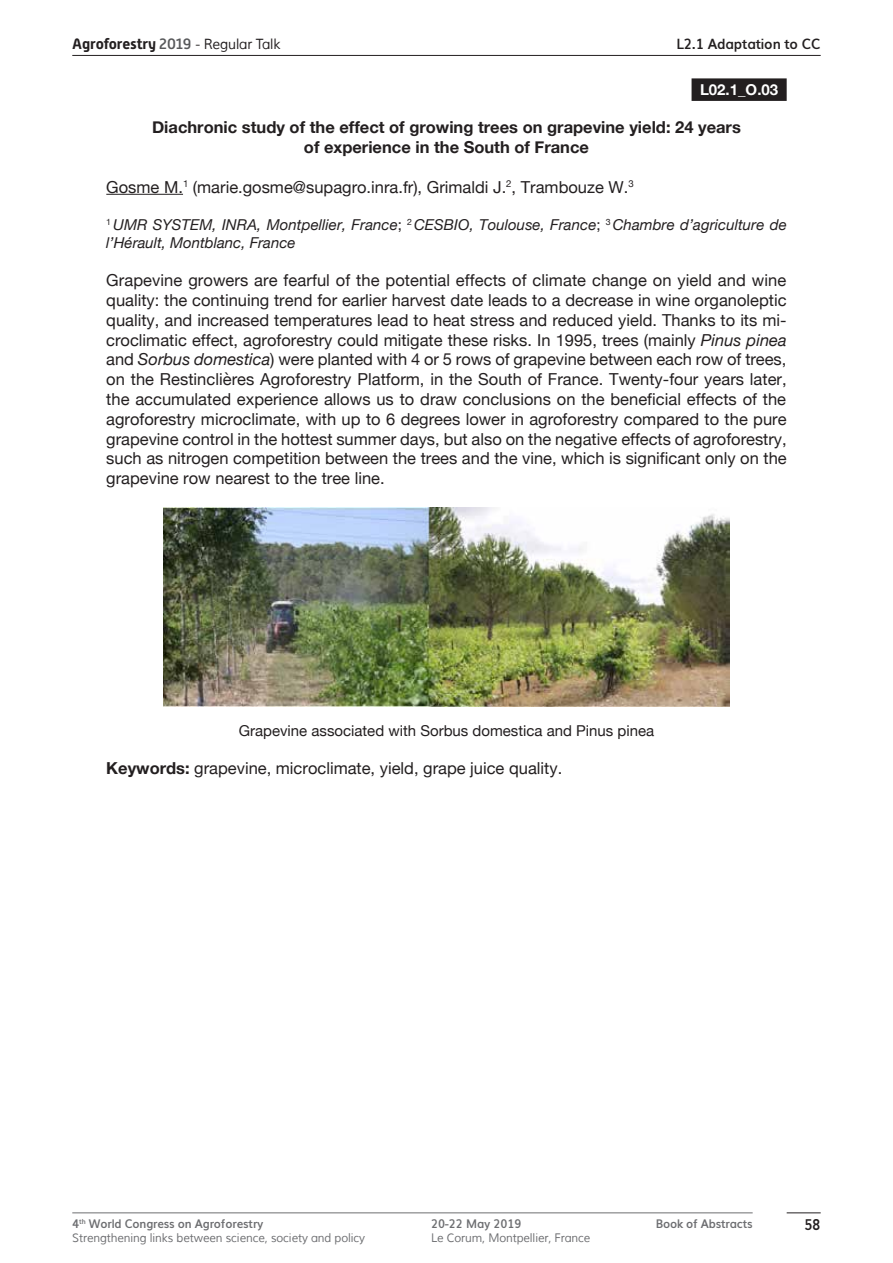
<style>
.page{position:relative;width:893px;height:1263px;background:#fff}
.page>*{position:absolute;margin:0;border:0;box-sizing:border-box;transform-origin:0 0}
.t1{font:16.5px/19.8px "Helvetica Neue";color:#231f20;text-align:justify}
.t2{font:700 16.5px/19.8px "Helvetica Neue";color:#231f20;text-align:center}
.t3{font:italic 15px/18px "Helvetica Neue";letter-spacing:.005em;color:#231f20}
.t4{font:15px "Helvetica Neue";color:#231f20}
.t5{font:700 15px "Alwyn New";letter-spacing:-.01em;color:#231f20}
.t6{font:700 15px "Helvetica Neue";color:#fff}
.t7{font:700 15px "Muli";color:#231f20;scale:.9 1}
.t8{font:700 14.25px "Muli";letter-spacing:-.01em;color:#231f20;scale:.95 1}
.t9{font:12px/13.5px "Muli";letter-spacing:-.01em;color:#6d6e71;scale:.95 1}
.t10{font:700 12px "Muli";letter-spacing:-.01em;color:#6d6e71;scale:.95 1}
.s1{font-weight:500;color:#58595b}
.s2{font-family:"Muli";font-weight:400;font-size:14.25px}
.s3{font-style:normal}
.s4{font-style:italic}
.s5{font-weight:700}
</style>
<div class="page">
<hr style="left:72px;top:1212px;width:681px;height:1px;background:#6d6e71">
<hr style="left:787px;top:1212px;width:34px;height:1px;background:#231f20">
<hr style="left:72px;top:55px;width:749px;height:1px;background:#231f20">
<div style="left:692px;top:78px;width:95px;height:23px;background:#231f20"></div>
<hr style="left:106px;top:194px;width:77px;height:1px;background:#231f20">
<img style="left:164px;top:507px;width:565px;height:200px">
<p class="t5" style="left:72px;top:35px;width:210px">Agroforestry <span class="s1">2019</span> <span class="s2">- Regular Talk</span></p>
<p class="t8" style="left:676px;top:32px;width:153px">L2.1 Adaptation to CC</p>
<p class="t6" style="left:700px;top:81px;width:80px">L02.1_O.03</p>
<p class="t2" style="left:152px;top:117px;width:590px">Diachronic study of the effect of growing trees on grapevine yield: 24 years of experience in the South of France</p>
<p class="t1" style="left:106px;top:177px;width:529px">Gosme M.<sup>1</sup> (marie.gosme@supagro.inra.fr), Grimaldi J.<sup>2</sup>, Trambouze W.<sup>3</sup></p>
<p class="t3" style="left:106px;top:216px;width:682px"><sup>1</sup> UMR SYSTEM, INRA, Montpellier, France<span class="s3">;</span> <sup>2</sup> CESBIO, Toulouse, France<span class="s3">;</span> <sup>3</sup> Chambre d’agriculture de l’Hérault, Montblanc, France</p>
<p class="t1" style="left:106px;top:270px;width:682px">Grapevine growers are fearful of the potential effects of climate change on yield and wine quality: the continuing trend for earlier harvest date leads to a decrease in wine organoleptic quality, and increased temperatures lead to heat stress and reduced yield. Thanks to its mi&shy;croclimatic effect, agroforestry could mitigate these risks. In 1995, trees (mainly <span class="s4">Pinus pinea </span>and <span class="s4">Sorbus domestica</span>) were planted with 4 or 5 rows of grapevine between each row of trees, on the Restinclières Agroforestry Platform, in the South of France. Twenty-four years later, the accumulated experience allows us to draw conclusions on the beneficial effects of the agroforestry microclimate, with up to 6 degrees lower in agroforestry compared to the pure grapevine control in the hottest summer days, but also on the negative effects of agroforestry, such as nitrogen competition between the trees and the vine, which is significant only on the grapevine row nearest to the tree line.</p>
<p class="t4" style="left:239px;top:722px;width:417px">Grapevine associated with Sorbus domestica and Pinus pinea</p>
<p class="t1" style="left:106px;top:758px;width:457px"><span class="s5">Keywords:</span> grapevine, microclimate, yield, grape juice quality.</p>
<p class="t9" style="left:72px;top:1218px;width:310px"><span class="s5">4</span><sup>th</sup> <span class="s5">World Congress on Agroforestry<br></span>Strengthening links between science, society and policy</p>
<p class="t10" style="left:431px;top:1214px;width:97px">20-22 May 2019</p>
<p class="t9" style="left:431px;top:1231px;width:169px">Le Corum, Montpellier, France</p>
<p class="t10" style="left:656px;top:1214px;width:104px">Book of Abstracts</p>
<p class="t7" style="left:804px;top:1212px;width:20px">58</p>
</div>
